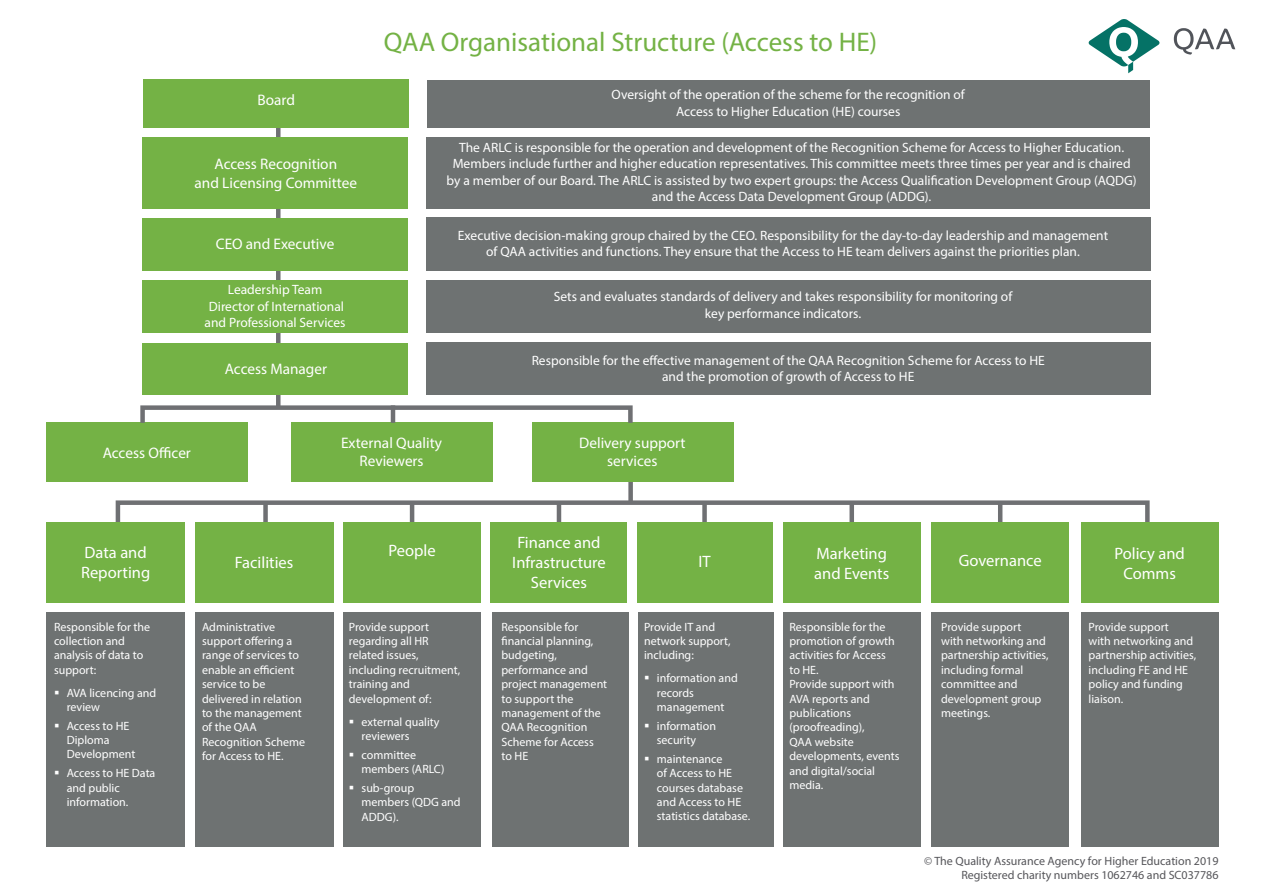
<style>
.page{position:relative;width:1263px;height:893px;background:#fff}
.page>*{position:absolute;margin:0;border:0;box-sizing:border-box;transform-origin:0 0}
.t1{font:27px "Myriad Pro";color:#74b245}
.t2{font:16.5px/19.8px "Myriad Pro";color:#fff;text-align:center}
.t3{font:15.3px/18.3px "Myriad Pro";color:#fff;text-align:center}
.t4{font:13.5px/16.2px "Myriad Pro";color:#fff;text-align:center}
.t5{font:12px/14.4px "Myriad Pro";color:#fff}
.t6{font:12px/14.4px "Myriad Pro";color:#56565a;text-align:right}
</style>
<div class="page">
<hr style="left:276px;top:125px;width:4px;height:284px;background:#6f7073">
<div style="left:143px;top:79px;width:266px;height:49px;background:#74b245"></div>
<div style="left:143px;top:137px;width:265px;height:71px;background:#74b245"></div>
<div style="left:427px;top:81px;width:722px;height:47px;background:#6e7272"></div>
<div style="left:116px;top:500px;width:1034px;height:24px;border:4px solid #6f7073"></div>
<div style="left:628px;top:482px;width:5px;height:19px;background:#6f7073"></div>
<hr style="left:410px;top:502px;width:4px;height:21px;background:#6f7073">
<div style="left:263px;top:501px;width:5px;height:22px;background:#6f7073"></div>
<div style="left:702px;top:503px;width:5px;height:20px;background:#6f7073"></div>
<div style="left:47px;top:612px;width:138px;height:235px;background:#6e7272"></div>
<div style="left:195px;top:612px;width:138px;height:235px;background:#6e7272"></div>
<hr style="left:557px;top:503px;width:4px;height:20px;background:#6f7073">
<div style="left:343px;top:612px;width:138px;height:235px;background:#6e7272"></div>
<div style="left:492px;top:612px;width:137px;height:235px;background:#6e7272"></div>
<div style="left:639px;top:612px;width:135px;height:235px;background:#6e7272"></div>
<div style="left:783px;top:612px;width:137px;height:235px;background:#6e7272"></div>
<div style="left:849px;top:503px;width:5px;height:20px;background:#6f7073"></div>
<svg style="left:1089px;top:19px;width:71px;height:54px"></svg>
<svg style="left:1174px;top:28px;width:61px;height:27px"></svg>
<div style="left:47px;top:522px;width:138px;height:80px;background:#74b245"></div>
<div style="left:195px;top:522px;width:138px;height:80px;background:#74b245"></div>
<div style="left:343px;top:522px;width:138px;height:80px;background:#74b245"></div>
<div style="left:491px;top:522px;width:136px;height:80px;background:#74b245"></div>
<div style="left:637px;top:522px;width:135px;height:80px;background:#74b245"></div>
<div style="left:783px;top:522px;width:137px;height:80px;background:#74b245"></div>
<hr style="left:998px;top:503px;width:4px;height:20px;background:#6f7073">
<div style="left:143px;top:218px;width:265px;height:53px;background:#74b245"></div>
<div style="left:143px;top:280px;width:265px;height:53px;background:#74b245"></div>
<div style="left:143px;top:343px;width:265px;height:52px;background:#74b245"></div>
<div style="left:426px;top:137px;width:724px;height:71px;background:#6e7272"></div>
<div style="left:426px;top:218px;width:725px;height:53px;background:#6e7272"></div>
<div style="left:426px;top:280px;width:725px;height:53px;background:#6e7272"></div>
<div style="left:426px;top:342px;width:725px;height:53px;background:#6e7272"></div>
<div style="left:47px;top:423px;width:201px;height:59px;background:#74b245"></div>
<div style="left:532px;top:423px;width:201px;height:59px;background:#74b245"></div>
<div style="left:140px;top:405px;width:493px;height:20px;border:4px solid #6f7073"></div>
<div style="left:931px;top:612px;width:138px;height:235px;background:#6e7272"></div>
<div style="left:931px;top:522px;width:138px;height:80px;background:#74b245"></div>
<div style="left:1081px;top:612px;width:137px;height:235px;background:#6e7272"></div>
<div style="left:1081px;top:522px;width:137px;height:80px;background:#74b245"></div>
<div style="left:291px;top:423px;width:201px;height:59px;background:#74b245"></div>
<hr style="left:391px;top:405px;width:4px;height:18px;background:#6f7073">
<p class="t3" style="left:257px;top:90px;width:39px">Board</p>
<p class="t3" style="left:195px;top:155px;width:164px">Access Recognition<br>and Licensing Committee</p>
<p class="t3" style="left:216px;top:234px;width:120px">CEO and Executive</p>
<p class="t4" style="left:205px;top:282px;width:142px">Leadership Team<br>Director of International and Professional Services</p>
<p class="t3" style="left:225px;top:359px;width:104px">Access Manager</p>
<p class="t1" style="left:384px;top:25px;width:495px">QAA Organisational Structure (Access to HE)</p>
<p class="t4" style="left:611px;top:87px;width:355px">Oversight of the operation of the scheme for the recognition of<br>Access to Higher Education (HE) courses</p>
<p class="t4" style="left:447px;top:139px;width:691px">The ARLC is responsible for the operation and development of the Recognition Scheme for Access to Higher Education.<br>Members include further and higher education representatives. This committee meets three times per year and is chaired by a member of our Board. The ARLC is assisted by two expert groups: the Access Qualification Development Group (AQDG) and the Access Data Development Group (ADDG).</p>
<p class="t4" style="left:458px;top:227px;width:652px">Executive decision-making group chaired by the CEO. Responsibility for the day-to-day leadership and management of QAA activities and functions. They ensure that the Access to HE team delivers against the priorities plan.</p>
<p class="t4" style="left:554px;top:289px;width:460px">Sets and evaluates standards of delivery and takes responsibility for monitoring of key performance indicators.</p>
<p class="t4" style="left:532px;top:352px;width:515px">Responsible for the effective management of the QAA Recognition Scheme for Access to HE and the promotion of growth of Access to HE</p>
<p class="t3" style="left:103px;top:444px;width:90px">Access Officer</p>
<p class="t3" style="left:341px;top:433px;width:102px">External Quality</p>
<p class="t3" style="left:359px;top:451px;width:66px">Reviewers</p>
<p class="t3" style="left:579px;top:433px;width:108px">Delivery support</p>
<p class="t3" style="left:607px;top:452px;width:52px">services</p>
<p class="t2" style="left:85px;top:542px;width:64px">Data and</p>
<p class="t2" style="left:81px;top:562px;width:71px">Reporting</p>
<p class="t5" style="left:54px;top:619px;width:98px">Responsible for the collection and analysis of data to support:</p>
<p class="t5" style="left:67px;top:685px;width:91px;text-indent:-13px">▪ AVA licencing and review</p>
<p class="t5" style="left:67px;top:718px;width:70px;text-indent:-13px">▪ Access to HE<br>Diploma<br>Development</p>
<p class="t5" style="left:67px;top:766px;width:90px;text-indent:-13px">▪ Access to HE Data and public information.</p>
<p class="t2" style="left:235px;top:552px;width:60px">Facilities</p>
<p class="t2" style="left:388px;top:540px;width:49px">People</p>
<p class="t2" style="left:512px;top:533px;width:95px">Finance and<br>Infrastructure<br>Services</p>
<p class="t2" style="left:698px;top:552px;width:14px">IT</p>
<p class="t2" style="left:814px;top:544px;width:77px;text-align:left">Marketing and Events</p>
<p class="t5" style="left:202px;top:619px;width:105px">Administrative support offering a range of services to enable an efficient service to be delivered in relation to the management of the QAA<br>Recognition Scheme for Access to HE.</p>
<p class="t5" style="left:349px;top:619px;width:113px">Provide support regarding all HR related issues, including recruitment, training and development of:</p>
<p class="t5" style="left:362px;top:714px;width:79px;text-indent:-13px">▪ external quality reviewers</p>
<p class="t5" style="left:362px;top:747px;width:84px;text-indent:-13px">▪ committee members (ARLC)</p>
<p class="t5" style="left:362px;top:780px;width:101px;text-indent:-13px">▪ sub-group members (QDG and<br>ADDG).</p>
<p class="t5" style="left:501px;top:619px;width:107px">Responsible for financial planning, budgeting, performance and project management to support the management of the<br>QAA Recognition<br>Scheme for Access to HE</p>
<p class="t5" style="left:644px;top:619px;width:88px">Provide IT and network support, including:</p>
<p class="t5" style="left:657px;top:671px;width:82px;text-indent:-13px">▪ information and records management</p>
<p class="t5" style="left:644px;top:718px;width:73px;text-align:center">▪ information security</p>
<p class="t5" style="left:657px;top:751px;width:95px;text-indent:-13px">▪ maintenance<br>of Access to HE courses database and Access to HE statistics database.</p>
<p class="t5" style="left:789px;top:619px;width:107px">Responsible for the promotion of growth activities for Access to HE.</p>
<p class="t5" style="left:789px;top:677px;width:111px">Provide support with<br>AVA reports and publications (proofreading),<br>QAA website developments, events and digital/social media.</p>
<p class="t2" style="left:959px;top:550px;width:85px">Governance</p>
<p class="t5" style="left:941px;top:619px;width:109px">Provide support<br>with networking and partnership activities, including formal committee and development group meetings.</p>
<p class="t2" style="left:1114px;top:544px;width:72px">Policy and<br>Comms</p>
<p class="t5" style="left:1089px;top:619px;width:109px">Provide support<br>with networking and partnership activities, including FE and HE policy and funding liaison.</p>
<p class="t6" style="left:924px;top:853px;width:296px">© The Quality Assurance Agency for Higher Education 2019<br>Registered charity numbers 1062746 and SC037786</p>
</div>
